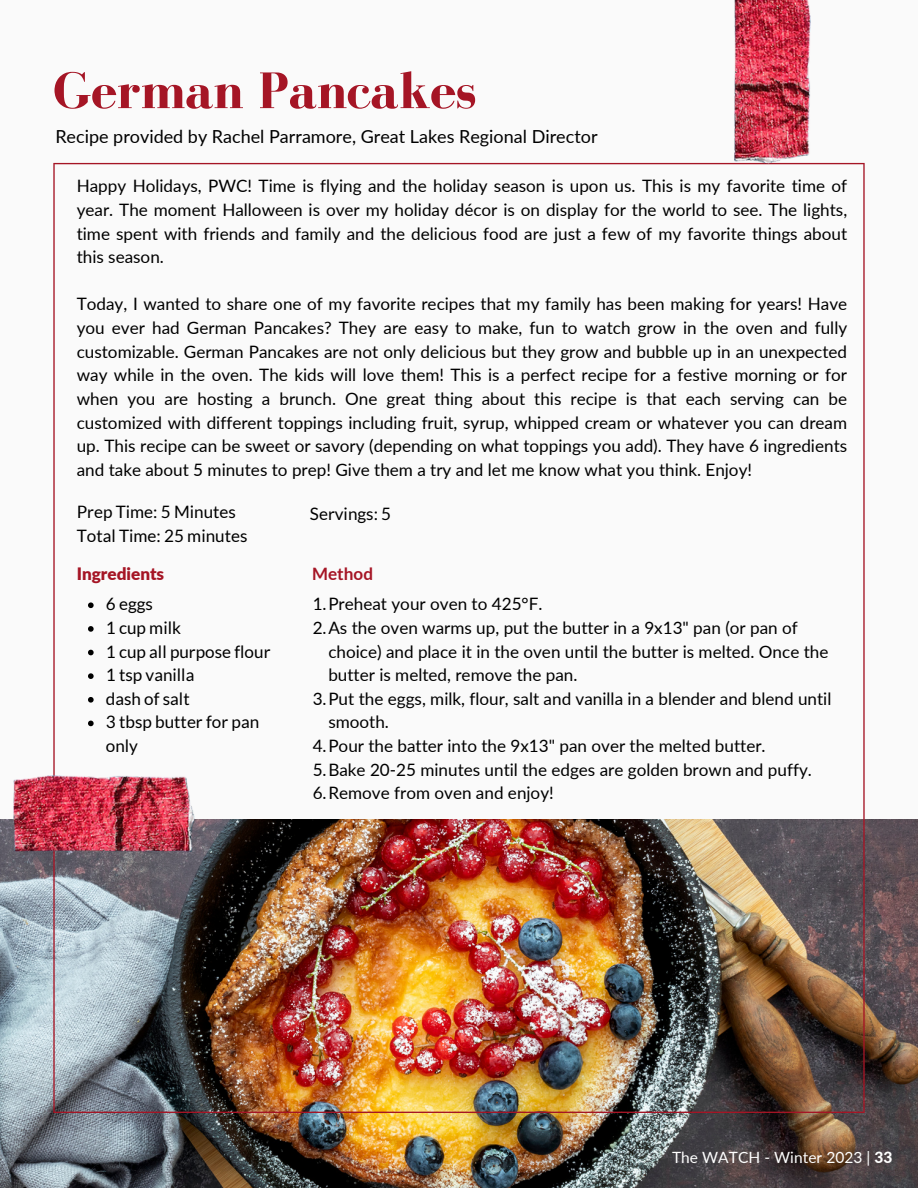
<style>
.page{position:relative;width:918px;height:1188px;background:#fafafa}
.page>*{position:absolute;margin:0;border:0;box-sizing:border-box;transform-origin:0 0}
.t1{font:700 52.8px "Bodoni FLF";color:#a51525}
.t2{font:18px "Lato";color:#000}
.t3{font:17.1px/23.7px "Lato";color:#000}
.t4{font:900 17.1px "Lato";color:#a51525}
.t5{font:700 17.1px "Lato";color:#a51525}
.t6{font:15.45px "Lato";letter-spacing:.005em;color:#fff}
.s1{font-weight:800}
</style>
<div class="page">
<img style="left:0;top:819px;width:918px;height:369px">
<img style="left:53px;top:163px;width:812px;height:950px">
<img style="left:734px;top:0;width:77px;height:163px">
<img style="left:14px;top:775px;width:181px;height:77px">
<svg style="left:88px;top:602px;width:6px;height:6px"></svg>
<svg style="left:88px;top:626px;width:6px;height:6px"></svg>
<svg style="left:88px;top:650px;width:6px;height:5px"></svg>
<svg style="left:88px;top:673px;width:6px;height:6px"></svg>
<svg style="left:88px;top:697px;width:6px;height:6px"></svg>
<svg style="left:88px;top:721px;width:6px;height:5px"></svg>
<p class="t1" style="left:53px;top:62px;width:424px">German Pancakes</p>
<p class="t2" style="left:55px;top:126px;width:544px">Recipe provided by Rachel Parramore, Great Lakes Regional Director</p>
<p class="t3" style="left:77px;top:174px;width:772px;text-align:justify">Happy Holidays, PWC! Time is flying and the holiday season is upon us. This is my favorite time of year. The moment Halloween is over my holiday décor is on display for the world to see. The lights, time spent with friends and family and the delicious food are just a few of my favorite things about this season.</p>
<p class="t3" style="left:77px;top:292px;width:772px;text-align:justify">Today, I wanted to share one of my favorite recipes that my family has been making for years! Have you ever had German Pancakes? They are easy to make, fun to watch grow in the oven and fully customizable. German Pancakes are not only delicious but they grow and bubble up in an unexpected way while in the oven. The kids will love them! This is a perfect recipe for a festive morning or for when you are hosting a brunch. One great thing about this recipe is that each serving can be customized with different toppings including fruit, syrup, whipped cream or whatever you can dream up. This recipe can be sweet or savory (depending on what toppings you add). They have 6 ingredients and take about 5 minutes to prep! Give them a try and let me know what you think. Enjoy!</p>
<p class="t3" style="left:77px;top:500px;width:161px">Prep Time: 5 Minutes</p>
<p class="t3" style="left:77px;top:524px;width:172px">Total Time: 25 minutes</p>
<p class="t3" style="left:310px;top:502px;width:83px">Servings: 5</p>
<p class="t4" style="left:77px;top:563px;width:89px">Ingredients</p>
<p class="t5" style="left:312px;top:563px;width:62px">Method</p>
<p class="t3" style="left:106px;top:592px;width:49px">6 eggs</p>
<p class="t3" style="left:106px;top:616px;width:77px">1 cup milk</p>
<p class="t3" style="left:106px;top:639px;width:166px">1 cup all purpose flour</p>
<p class="t3" style="left:106px;top:663px;width:90px">1 tsp vanilla</p>
<p class="t3" style="left:106px;top:686px;width:85px">dash of salt</p>
<p class="t3" style="left:106px;top:710px;width:155px">3 tbsp butter for pan only</p>
<p class="t3" style="left:313px;top:592px;width:231px">1.Preheat your oven to 425°F.</p>
<p class="t3" style="left:328px;top:616px;width:502px;text-indent:-16px">2.As the oven warms up, put the butter in a 9x13" pan (or pan of choice) and place it in the oven until the butter is melted. Once the butter is melted, remove the pan.</p>
<p class="t3" style="left:328px;top:686px;width:504px;text-indent:-16px">3.Put the eggs, milk, flour, salt and vanilla in a blender and blend until smooth.</p>
<p class="t3" style="left:313px;top:734px;width:454px">4.Pour the batter into the 9x13" pan over the melted butter.</p>
<p class="t3" style="left:313px;top:757px;width:501px">5.Bake 20-25 minutes until the edges are golden brown and puffy.</p>
<p class="t3" style="left:313px;top:781px;width:243px">6.Remove from oven and enjoy!</p>
<p class="t6" style="left:672px;top:1148px;width:222px">The WATCH - Winter 2023 | <span class="s1">33</span></p>
</div>
